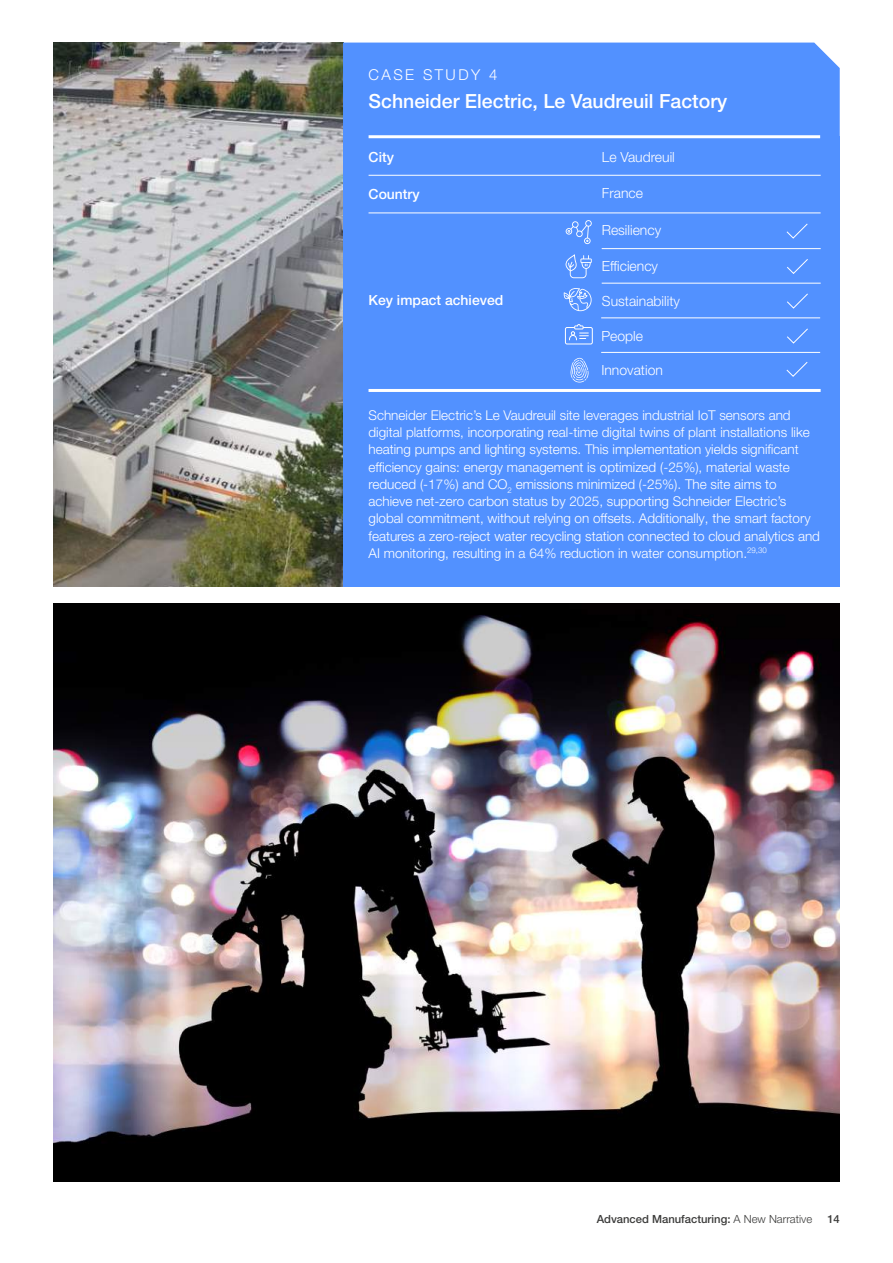
<style>
.page{position:relative;width:893px;height:1263px;background:#fff}
.page>*{position:absolute;margin:0;border:0;box-sizing:border-box;transform-origin:0 0}
.t1{font:500 19.5px "Helvetica Neue LT Pro";color:#fff}
.t2{font:300 15px "Helvetica Neue LT Pro";letter-spacing:.16em;color:#fff}
.t3{font:300 13.95px "Helvetica Neue LT Pro";color:#fff}
.t4{font:500 13.95px "Helvetica Neue LT Pro";color:#fff}
.t5{font:300 13.5px/17.2px "Helvetica Neue LT Pro";color:#fff}
.t6{font:500 11.25px "Helvetica Neue LT Pro";color:#3c3c3b}
.s1{font-weight:300}
</style>
<div class="page">
<img style="left:53px;top:43px;width:290px;height:544px">
<div style="left:343px;top:137px;width:497px;height:450px;background:#5291ff"></div>
<div style="left:343px;top:43px;width:497px;height:96px;background:#5291ff"></div>
<hr style="left:369px;top:135px;width:451px;height:3px;background:#fff">
<hr style="left:369px;top:175px;width:452px;height:1px;background:#fff">
<hr style="left:369px;top:213px;width:452px;height:1px;background:#fff">
<hr style="left:602px;top:248px;width:219px;height:1px;background:#fff">
<hr style="left:369px;top:389px;width:452px;height:3px;background:#fff">
<hr style="left:602px;top:283px;width:219px;height:1px;background:#fff">
<hr style="left:601px;top:317px;width:219px;height:1px;background:#fff">
<hr style="left:601px;top:352px;width:219px;height:1px;background:#fff">
<svg style="left:563px;top:288px;width:29px;height:23px"></svg>
<svg style="left:566px;top:220px;width:26px;height:24px"></svg>
<svg style="left:570px;top:358px;width:19px;height:24px"></svg>
<svg style="left:786px;top:223px;width:22px;height:16px"></svg>
<svg style="left:787px;top:259px;width:21px;height:15px"></svg>
<svg style="left:787px;top:293px;width:21px;height:16px"></svg>
<svg style="left:787px;top:328px;width:21px;height:16px"></svg>
<svg style="left:786px;top:362px;width:22px;height:15px"></svg>
<img style="left:53px;top:603px;width:787px;height:578px">
<svg style="left:565px;top:254px;width:27px;height:24px"></svg>
<svg style="left:565px;top:324px;width:28px;height:20px"></svg>
<p class="t2" style="left:369px;top:66px;width:130px">CASE STUDY 4</p>
<h1 class="t1" style="left:369px;top:89px;width:360px">Schneider Electric, Le Vaudreuil Factory</h1>
<p class="t4" style="left:369px;top:149px;width:27px">City</p>
<p class="t4" style="left:369px;top:186px;width:53px">Country</p>
<p class="t4" style="left:369px;top:292px;width:136px">Key impact achieved</p>
<p class="t3" style="left:602px;top:149px;width:74px">Le Vaudreuil</p>
<p class="t3" style="left:602px;top:184px;width:43px">France</p>
<p class="t3" style="left:602px;top:221px;width:61px">Resiliency</p>
<p class="t3" style="left:602px;top:258px;width:58px">Efficiency</p>
<p class="t3" style="left:602px;top:292px;width:80px">Sustainability</p>
<p class="t3" style="left:601px;top:327px;width:43px">People</p>
<p class="t3" style="left:601px;top:362px;width:63px">Innovation</p>
<p class="t5" style="left:369px;top:406px;width:453px">Schneider Electric’s Le Vaudreuil site leverages industrial IoT sensors and digital platforms, incorporating real-time digital twins of plant installations like heating pumps and lighting systems. This implementation yields significant efficiency gains: energy management is optimized (-25%), material waste reduced (-17%) and CO<sub>2</sub> emissions minimized (-25%). The site aims to achieve net-zero carbon status by 2025, supporting Schneider Electric’s global commitment, without relying on offsets. Additionally, the smart factory features a zero-reject water recycling station connected to cloud analytics and AI monitoring, resulting in a 64% reduction in water consumption.<sup>29,30</sup></p>
<p class="t6" style="left:597px;top:1212px;width:217px">Advanced Manufacturing: <span class="s1">A New Narrative</span></p>
<p class="t6" style="left:827px;top:1212px;width:14px">14</p>
</div>
